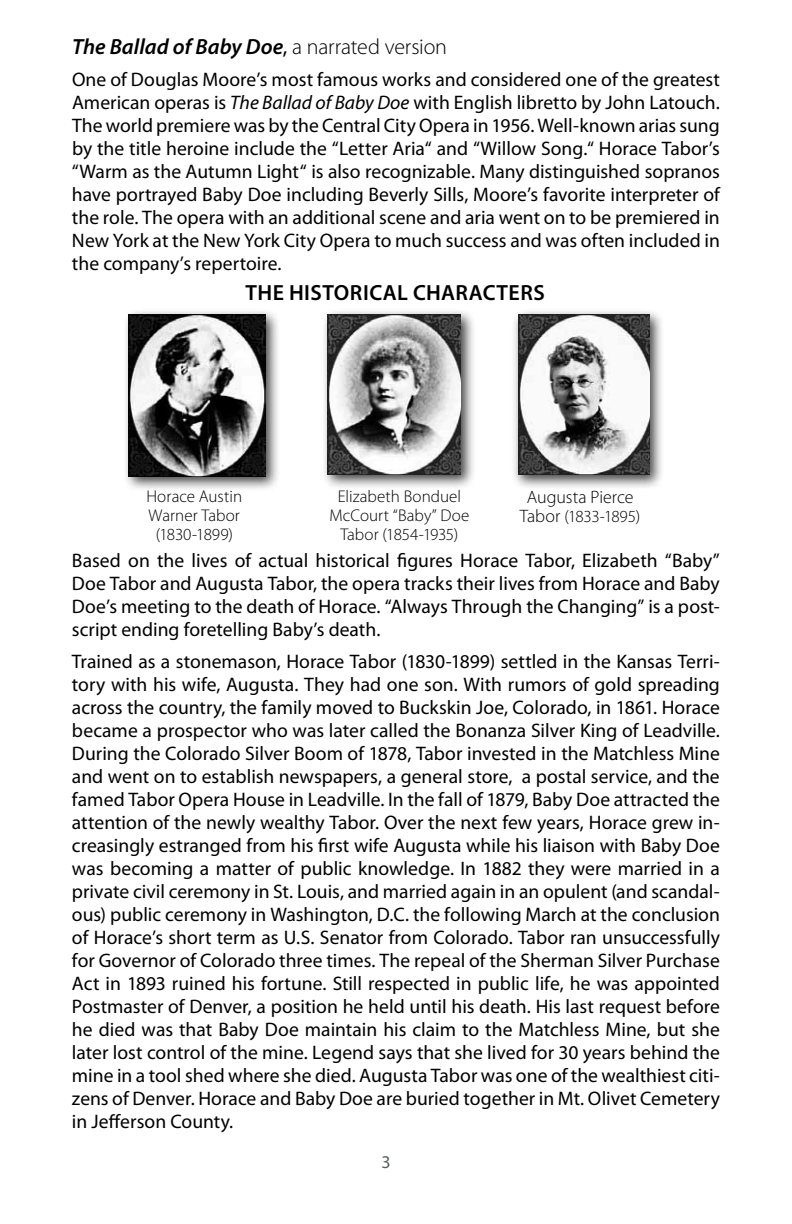
<style>
.page{position:relative;width:792px;height:1224px;background:#fff}
.page>*{position:absolute;margin:0;border:0;box-sizing:border-box;transform-origin:0 0}
.t1{font:italic 600 22px "Myriad Pro";color:#000}
.t2{font:600 22px "Myriad Pro";letter-spacing:.025em;color:#000}
.t3{font:19.6px/23px "Myriad Pro";color:#000;text-align:justify}
.t4{font:300 18px "Myriad Pro";color:#000}
.t5{font:18px "Myriad Pro";color:#585e5c}
.t6{font:300 17px/19px "Myriad Pro";color:#000;text-align:center}
.t7{font:300 17px "Myriad Pro";letter-spacing:-.02em;color:#000}
.s1{font-weight:400;font-style:normal}
.s2{font-weight:300;font-style:normal}
.s3{font-style:italic}
.s4{font-size:18px}
</style>
<div class="page">
<div style="left:122px;top:308px;width:158px;height:183px;background:#000;opacity:.75"></div>
<img style="left:129px;top:314px;width:136px;height:162px">
<div style="left:321px;top:308px;width:155px;height:182px;background:#000;opacity:.75"></div>
<img style="left:328px;top:314px;width:133px;height:160px">
<div style="left:512px;top:308px;width:152px;height:182px;background:#000;opacity:.75"></div>
<img style="left:518px;top:314px;width:131px;height:161px">
<p class="t1" style="left:72px;top:33px;width:377px">The Ballad of Baby Doe<span class="s1">,</span> <span class="s2">a narrated version</span></p>
<p class="t3" style="left:72px;top:68px;width:650px">One of Douglas Moore’s most famous works and considered one of the greatest American operas is <span class="s3">The Ballad of Baby Doe</span> with English libretto by John Latouch.<br>The world premiere was by the Central City Opera in 1956. Well-known arias sung by the title heroine include the “Letter Aria“ and “Willow Song.“ Horace Tabor’s “Warm as the Autumn Light“ is also recognizable. Many distinguished sopranos have portrayed Baby Doe including Beverly Sills, Moore’s favorite interpreter of the role. The opera with an additional scene and aria went on to be premiered in New York at the New York City Opera to much success and was often included in the company’s repertoire.</p>
<p class="t2" style="left:245px;top:279px;width:56px">THE HISTORI</p>
<p class="t2" style="left:369px;top:279px;width:87px">CAL CHARA</p>
<p class="t2" style="left:483px;top:279px;width:27px">CTERS</p>
<p class="t6" style="left:146px;top:487px;width:97px">Horace Austin<br>Warner Tabor (1830-1899)</p>
<p class="t6" style="left:329px;top:487px;width:141px">Elizabeth Bonduel<br>McCourt “Baby” Doe<br>Tabor (1854-1935)</p>
<p class="t4" style="left:527px;top:487px;width:108px">Augusta Pierce</p>
<p class="t7" style="left:520px;top:507px;width:122px"><span class="s4">Tabor</span> (1833-1895)</p>
<p class="t3" style="left:72px;top:549px;width:649px">Based on the lives of actual historical figures Horace Tabor, Elizabeth “Baby” Doe Tabor and Augusta Tabor, the opera tracks their lives from Horace and Baby Doe’s meeting to the death of Horace. “Always Through the Changing” is a post&shy;script ending foretelling Baby’s death.</p>
<p class="t3" style="left:72px;top:649px;width:650px">Trained as a stonemason, Horace Tabor (1830-1899) settled in the Kansas Terri&shy;tory with his wife, Augusta. They had one son. With rumors of gold spreading across the country, the family moved to Buckskin Joe, Colorado, in 1861. Horace became a prospector who was later called the Bonanza Silver King of Leadville.<br>During the Colorado Silver Boom of 1878, Tabor invested in the Matchless Mine and went on to establish newspapers, a general store, a postal service, and the famed Tabor Opera House in Leadville. In the fall of 1879, Baby Doe attracted the attention of the newly wealthy Tabor. Over the next few years, Horace grew in&shy;creasingly estranged from his first wife Augusta while his liaison with Baby Doe was becoming a matter of public knowledge. In 1882 they were married in a private civil ceremony in St. Louis, and married again in an opulent (and scandal&shy;ous) public ceremony in Washington, D.C. the following March at the conclusion of Horace’s short term as U.S. Senator from Colorado. Tabor ran unsuccessfully for Governor of Colorado three times. The repeal of the Sherman Silver Purchase Act in 1893 ruined his fortune. Still respected in public life, he was appointed Postmaster of Denver, a position he held until his death. His last request before he died was that Baby Doe maintain his claim to the Matchless Mine, but she later lost control of the mine. Legend says that she lived for 30 years behind the mine in a tool shed where she died. Augusta Tabor was one of the wealthiest citi&shy;zens of Denver. Horace and Baby Doe are buried together in Mt. Olivet Cemetery in Jefferson County.</p>
<p class="t5" style="left:381px;top:1151px;width:11px">3</p>
</div>
